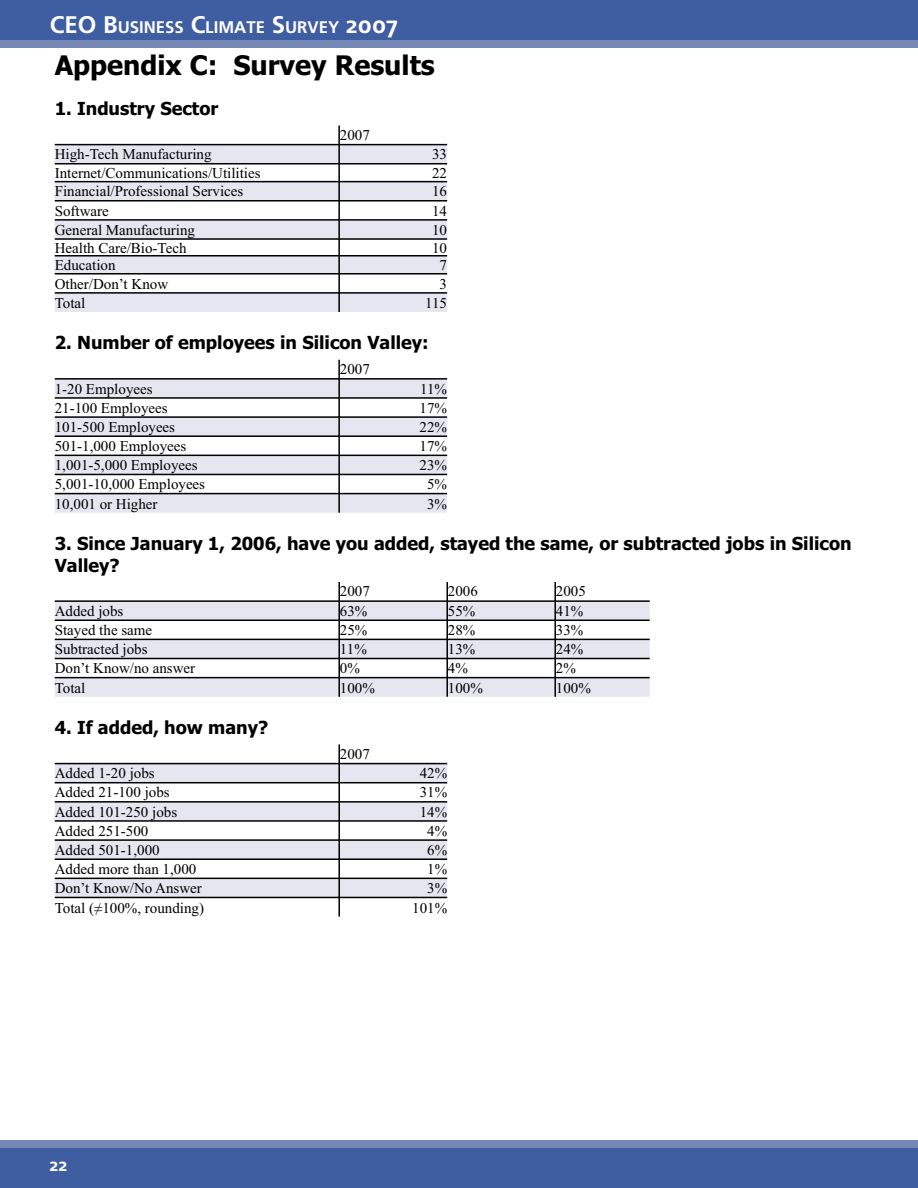
<style>
.page{position:relative;width:918px;height:1188px;background:#fff}
.page>*{position:absolute;margin:0;border:0;box-sizing:border-box;transform-origin:0 0}
.t1{font:700 27px "Tahoma";color:#000}
.t2{font:700 18px/21.6px "Tahoma";color:#000}
.t3{font:700 18px "Frutiger Linotype";color:#fffeff}
.t4{font:700 16.8px "Frutiger Linotype";color:#fffeff}
.t5{font:15px "Times New Roman";color:#000}
.s1{font-size:24px}
</style>
<div class="page">
<div style="left:0;top:1148px;width:918px;height:40px;background:#3f5ea2"></div>
<div style="left:0;top:0;width:918px;height:40px;background:#3f5ea2"></div>
<div style="left:0;top:40px;width:918px;height:8px;background:#7688b6"></div>
<div style="left:0;top:1140px;width:918px;height:8px;background:#7688b6"></div>
<svg style="left:55px;top:145px;width:392px;height:167px;fill:#e5e6ef"></svg>
<hr style="left:55px;top:144px;width:392px;height:1px;background:#000">
<hr style="left:55px;top:163px;width:392px;height:1px;background:#000">
<hr style="left:55px;top:181px;width:392px;height:1px;background:#000">
<hr style="left:55px;top:200px;width:392px;height:2px;background:#000">
<hr style="left:55px;top:219px;width:392px;height:2px;background:#000">
<hr style="left:55px;top:238px;width:392px;height:2px;background:#000">
<hr style="left:55px;top:255px;width:392px;height:2px;background:#000">
<hr style="left:55px;top:273px;width:392px;height:2px;background:#000">
<hr style="left:55px;top:292px;width:392px;height:2px;background:#000">
<svg style="left:338px;top:125px;width:2px;height:187px"></svg>
<svg style="left:55px;top:380px;width:392px;height:133px;fill:#e5e6ef"></svg>
<hr style="left:55px;top:378px;width:392px;height:2px;background:#000">
<hr style="left:55px;top:397px;width:392px;height:2px;background:#000">
<hr style="left:55px;top:416px;width:392px;height:2px;background:#000">
<hr style="left:55px;top:435px;width:392px;height:2px;background:#000">
<hr style="left:55px;top:455px;width:392px;height:1px;background:#000">
<hr style="left:55px;top:474px;width:392px;height:1px;background:#000">
<hr style="left:55px;top:493px;width:392px;height:1px;background:#000">
<svg style="left:338px;top:360px;width:2px;height:153px"></svg>
<svg style="left:55px;top:602px;width:595px;height:95px;fill:#e5e6ef"></svg>
<hr style="left:55px;top:600px;width:392px;height:2px;background:#000">
<hr style="left:447px;top:600px;width:108px;height:2px;background:#000">
<hr style="left:555px;top:600px;width:95px;height:2px;background:#000">
<hr style="left:55px;top:620px;width:392px;height:1px;background:#000">
<hr style="left:447px;top:620px;width:108px;height:1px;background:#000">
<hr style="left:555px;top:620px;width:95px;height:1px;background:#000">
<hr style="left:55px;top:639px;width:392px;height:1px;background:#000">
<hr style="left:447px;top:639px;width:108px;height:1px;background:#000">
<hr style="left:555px;top:639px;width:95px;height:1px;background:#000">
<hr style="left:55px;top:658px;width:392px;height:1px;background:#000">
<hr style="left:447px;top:658px;width:108px;height:1px;background:#000">
<hr style="left:555px;top:658px;width:95px;height:1px;background:#000">
<hr style="left:55px;top:677px;width:392px;height:1px;background:#000">
<svg style="left:338px;top:582px;width:2px;height:115px"></svg>
<hr style="left:447px;top:677px;width:108px;height:1px;background:#000">
<svg style="left:446px;top:582px;width:2px;height:115px"></svg>
<hr style="left:555px;top:677px;width:95px;height:1px;background:#000">
<svg style="left:554px;top:582px;width:2px;height:115px"></svg>
<svg style="left:55px;top:764px;width:392px;height:133px;fill:#e5e6ef"></svg>
<hr style="left:55px;top:763px;width:392px;height:1px;background:#000">
<hr style="left:55px;top:782px;width:392px;height:1px;background:#000">
<hr style="left:55px;top:801px;width:392px;height:2px;background:#000">
<hr style="left:55px;top:820px;width:392px;height:2px;background:#000">
<hr style="left:55px;top:839px;width:392px;height:2px;background:#000">
<hr style="left:55px;top:858px;width:392px;height:2px;background:#000">
<hr style="left:55px;top:878px;width:392px;height:1px;background:#000">
<hr style="left:55px;top:897px;width:392px;height:1px;background:#000">
<svg style="left:338px;top:744px;width:2px;height:173px"></svg>
<p class="t4" style="left:50px;top:18px;width:350px"><span class="s1">CEO B</span>USINESS <span class="s1">C</span>LIMATE <span class="s1">S</span>URVEY <span class="s1">2007</span></p>
<h1 class="t1" style="left:55px;top:55px;width:382px">Appendix C: Survey Results</h1>
<p class="t2" style="left:55px;top:99px;width:165px">1. Industry Sector</p>
<p class="t5" style="left:340px;top:129px;width:31px">2007</p>
<p class="t5" style="left:55px;top:149px;width:158px">High-Tech Manufacturing</p>
<p class="t5" style="left:432px;top:149px;width:16px">33</p>
<p class="t5" style="left:55px;top:167px;width:207px">Internet/Communications/Utilities</p>
<p class="t5" style="left:432px;top:167px;width:16px">22</p>
<p class="t5" style="left:55px;top:186px;width:190px">Financial/Professional Services</p>
<p class="t5" style="left:432px;top:186px;width:16px">16</p>
<p class="t5" style="left:55px;top:205px;width:56px">Software</p>
<p class="t5" style="left:432px;top:205px;width:16px">14</p>
<p class="t5" style="left:55px;top:224px;width:142px">General Manufacturing</p>
<p class="t5" style="left:432px;top:224px;width:16px">10</p>
<p class="t5" style="left:55px;top:242px;width:133px">Health Care/Bio-Tech</p>
<p class="t5" style="left:432px;top:242px;width:16px">10</p>
<p class="t5" style="left:55px;top:260px;width:62px">Education</p>
<p class="t5" style="left:440px;top:260px;width:9px">7</p>
<p class="t5" style="left:55px;top:278px;width:115px">Other/Don’t Know</p>
<p class="t5" style="left:440px;top:278px;width:9px">3</p>
<p class="t5" style="left:55px;top:298px;width:32px">Total</p>
<p class="t5" style="left:425px;top:298px;width:23px">115</p>
<p class="t2" style="left:55px;top:333px;width:376px">2. Number of employees in Silicon Valley:</p>
<p class="t5" style="left:340px;top:364px;width:31px">2007</p>
<p class="t5" style="left:55px;top:383px;width:99px">1-20 Employees</p>
<p class="t5" style="left:420px;top:383px;width:28px">11%</p>
<p class="t5" style="left:55px;top:402px;width:114px">21-100 Employees</p>
<p class="t5" style="left:420px;top:402px;width:29px">17%</p>
<p class="t5" style="left:55px;top:421px;width:122px">101-500 Employees</p>
<p class="t5" style="left:420px;top:421px;width:29px">22%</p>
<p class="t5" style="left:55px;top:441px;width:133px">501-1,000 Employees</p>
<p class="t5" style="left:420px;top:441px;width:29px">17%</p>
<p class="t5" style="left:55px;top:460px;width:144px">1,001-5,000 Employees</p>
<p class="t5" style="left:420px;top:460px;width:29px">23%</p>
<p class="t5" style="left:55px;top:479px;width:152px">5,001-10,000 Employees</p>
<p class="t5" style="left:427px;top:479px;width:21px">5%</p>
<p class="t5" style="left:55px;top:498px;width:104px">10,001 or Higher</p>
<p class="t5" style="left:427px;top:498px;width:21px">3%</p>
<p class="t2" style="left:55px;top:534px;width:798px">3. Since January 1, 2006, have you added, stayed the same, or subtracted jobs in Silicon<br>Valley?</p>
<p class="t5" style="left:340px;top:586px;width:31px">2007</p>
<p class="t5" style="left:448px;top:586px;width:31px">2006</p>
<p class="t5" style="left:556px;top:586px;width:31px">2005</p>
<p class="t5" style="left:55px;top:605px;width:70px">Added jobs</p>
<p class="t5" style="left:340px;top:605px;width:29px">63%</p>
<p class="t5" style="left:448px;top:605px;width:29px">55%</p>
<p class="t5" style="left:556px;top:605px;width:29px">41%</p>
<p class="t5" style="left:55px;top:625px;width:99px">Stayed the same</p>
<p class="t5" style="left:340px;top:625px;width:29px">25%</p>
<p class="t5" style="left:448px;top:625px;width:29px">28%</p>
<p class="t5" style="left:556px;top:625px;width:29px">33%</p>
<p class="t5" style="left:55px;top:644px;width:94px">Subtracted jobs</p>
<p class="t5" style="left:340px;top:644px;width:28px">11%</p>
<p class="t5" style="left:448px;top:644px;width:29px">13%</p>
<p class="t5" style="left:556px;top:644px;width:29px">24%</p>
<p class="t5" style="left:55px;top:663px;width:142px">Don’t Know/no answer</p>
<p class="t5" style="left:340px;top:663px;width:21px">0%</p>
<p class="t5" style="left:448px;top:663px;width:21px">4%</p>
<p class="t5" style="left:556px;top:663px;width:21px">2%</p>
<p class="t5" style="left:55px;top:682px;width:32px">Total</p>
<p class="t5" style="left:340px;top:682px;width:36px">100%</p>
<p class="t5" style="left:448px;top:682px;width:36px">100%</p>
<p class="t5" style="left:556px;top:682px;width:36px">100%</p>
<p class="t2" style="left:55px;top:718px;width:215px">4. If added, how many?</p>
<p class="t5" style="left:340px;top:748px;width:31px">2007</p>
<p class="t5" style="left:55px;top:768px;width:101px">Added 1-20 jobs</p>
<p class="t5" style="left:420px;top:768px;width:29px">42%</p>
<p class="t5" style="left:55px;top:787px;width:116px">Added 21-100 jobs</p>
<p class="t5" style="left:420px;top:787px;width:29px">31%</p>
<p class="t5" style="left:55px;top:806px;width:124px">Added 101-250 jobs</p>
<p class="t5" style="left:420px;top:806px;width:29px">14%</p>
<p class="t5" style="left:55px;top:825px;width:95px">Added 251-500</p>
<p class="t5" style="left:427px;top:825px;width:21px">4%</p>
<p class="t5" style="left:55px;top:844px;width:106px">Added 501-1,000</p>
<p class="t5" style="left:427px;top:844px;width:21px">6%</p>
<p class="t5" style="left:55px;top:864px;width:143px">Added more than 1,000</p>
<p class="t5" style="left:427px;top:864px;width:21px">1%</p>
<p class="t5" style="left:55px;top:883px;width:149px">Don’t Know/No Answer</p>
<p class="t5" style="left:427px;top:883px;width:21px">3%</p>
<p class="t5" style="left:55px;top:902px;width:151px">Total (≠100%, rounding)</p>
<p class="t5" style="left:412px;top:902px;width:36px">101%</p>
<p class="t3" style="left:50px;top:1154px;width:20px">22</p>
</div>
